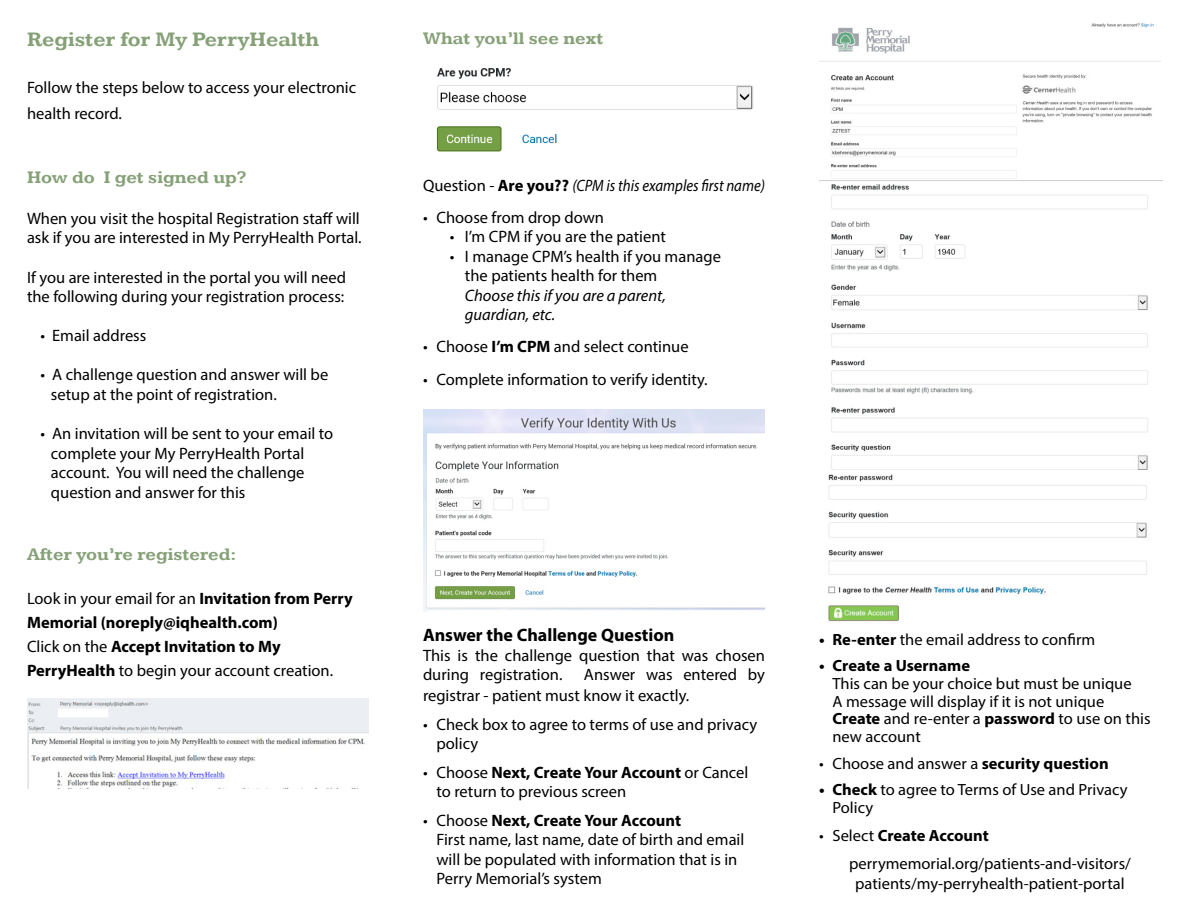
<style>
.page{position:relative;width:1188px;height:918px;background:#fff}
.page>*{position:absolute;margin:0;border:0;box-sizing:border-box;transform-origin:0 0}
.t1{font:700 21px "Kameron";color:#86a177}
.t2{font:700 18px "Kameron";color:#86a177}
.t3{font:700 18px "Myriad Pro";color:#000}
.t4{font:16.5px/19.5px "Myriad Pro";color:#000}
.t5{font:700 16.5px/24px "Myriad Pro";color:#000}
.t6{font:italic 16.5px "Myriad Pro";color:#000;scale:.9 1}
.t7{font:italic 16.5px "Myriad Pro";color:#000}
.t8{font:16.2px/17.7px "Myriad Pro";color:#000}
.t9{font:700 16.2px "Myriad Pro";letter-spacing:-.005em;color:#000}
.s1{font-weight:400}
.s2{font-weight:700}
.s3{font-style:normal}
.s4{font-weight:700;font-style:normal}
</style>
<div class="page">
<img style="left:436px;top:68px;width:317px;height:84px">
<img style="left:423px;top:410px;width:342px;height:202px">
<img style="left:819px;top:23px;width:343px;height:447px">
<img style="left:828px;top:474px;width:319px;height:147px">
<img style="left:27px;top:698px;width:342px;height:90px">
<p class="t1" style="left:27px;top:27px;width:294px">Register for My PerryHealth</p>
<p class="t4" style="left:27px;top:75px;width:331px;line-height:25.5px">Follow the steps below to access your electronic health record.</p>
<p class="t2" style="left:27px;top:166px;width:221px">How do I get signed up?</p>
<p class="t4" style="left:27px;top:208px;width:336px">When you visit the hospital Registration staff will ask if you are interested in My PerryHealth Portal.</p>
<p class="t4" style="left:27px;top:267px;width:321px">If you are interested in the portal you will need the following during your registration process:</p>
<p class="t4" style="left:40px;top:326px;width:107px">• Email address</p>
<p class="t4" style="left:40px;top:365px;width:289px">• A challenge question and answer will be</p>
<p class="t4" style="left:51px;top:385px;width:227px">setup at the point of registration.</p>
<p class="t4" style="left:40px;top:424px;width:294px">• An invitation will be sent to your email to</p>
<p class="t4" style="left:51px;top:443px;width:255px">complete your My PerryHealth Portal</p>
<p class="t4" style="left:51px;top:463px;width:255px">account. You will need the challenge</p>
<p class="t4" style="left:51px;top:483px;width:196px">question and answer for this</p>
<p class="t2" style="left:27px;top:544px;width:211px">After you’re registered:</p>
<p class="t5" style="left:27px;top:586px;width:327px"><span class="s1">Look in your email for an</span> Invitation from Perry<br>Memorial (noreply@iqhealth.com)</p>
<p class="t4" style="left:27px;top:634px;width:308px;line-height:24px">Click on the <span class="s2">Accept Invitation to My<br>PerryHealth</span> to begin your account creation.</p>
<p class="t2" style="left:423px;top:27px;width:182px">What you’ll see next</p>
<p class="t6" style="left:423px;top:176px;width:382px"><span class="s3">Question -</span> <span class="s4">Are you??</span> (CPM is this examples first name)</p>
<p class="t4" style="left:423px;top:207px;width:183px">• Choose from drop down</p>
<p class="t4" style="left:450px;top:227px;width:217px">• I’m CPM if you are the patient</p>
<p class="t4" style="left:450px;top:246px;width:272px">• I manage CPM’s health if you manage</p>
<p class="t4" style="left:465px;top:266px;width:194px">the patients health for them</p>
<p class="t7" style="left:465px;top:285px;width:202px">Choose this if you are a parent,</p>
<p class="t7" style="left:465px;top:305px;width:92px">guardian, etc.</p>
<p class="t4" style="left:423px;top:336px;width:267px">• Choose <span class="s2">I’m CPM</span> and select continue</p>
<p class="t4" style="left:423px;top:369px;width:286px">• Complete information to verify identity.</p>
<p class="t3" style="left:423px;top:623px;width:253px">Answer the Challenge Question</p>
<p class="t4" style="left:423px;top:645px;width:344px">This is the challenge question that was chosen during registration.</p>
<p class="t4" style="left:423px;top:664px;width:343px;line-height:21px;text-indent:161px">Answer was entered by registrar - patient must know it exactly.</p>
<p class="t4" style="left:436px;top:714px;width:322px;text-indent:-13px">• Check box to agree to terms of use and privacy policy</p>
<p class="t4" style="left:436px;top:762px;width:313px;text-indent:-13px">• Choose <span class="s2">Next, Create Your Account</span> or Cancel to return to previous screen</p>
<p class="t5" style="left:423px;top:808px;width:260px"><span class="s1">• Choose</span> Next, Create Your Account</p>
<p class="t4" style="left:436px;top:830px;width:309px">First name, last name, date of birth and email will be populated with information that is in<br>Perry Memorial’s system</p>
<p class="t8" style="left:819px;top:630px;width:278px"><span class="s2">• Re-enter</span> the email address to confirm</p>
<p class="t9" style="left:819px;top:655px;width:153px">• Create a Username</p>
<p class="t8" style="left:832px;top:674px;width:301px">This can be your choice but must be unique</p>
<p class="t8" style="left:832px;top:692px;width:273px">A message will display if it is not unique</p>
<p class="t8" style="left:832px;top:710px;width:320px"><span class="s2">Create</span> and re-enter a <span class="s2">password</span> to use on this new account</p>
<p class="t8" style="left:819px;top:754px;width:291px">• Choose and answer a <span class="s2">security question</span></p>
<p class="t8" style="left:832px;top:781px;width:297px;text-indent:-13px"><span class="s2">• Check</span> to agree to Terms of Use and Privacy<br>Policy</p>
<p class="t9" style="left:819px;top:825px;width:171px"><span class="s1">• Select</span> Create Account</p>
<p class="t8" style="left:849px;top:854px;width:283px;line-height:19.5px;text-align:center">perrymemorial.org/patients-and-visitors/ patients/my-perryhealth-patient-portal</p>
</div>
